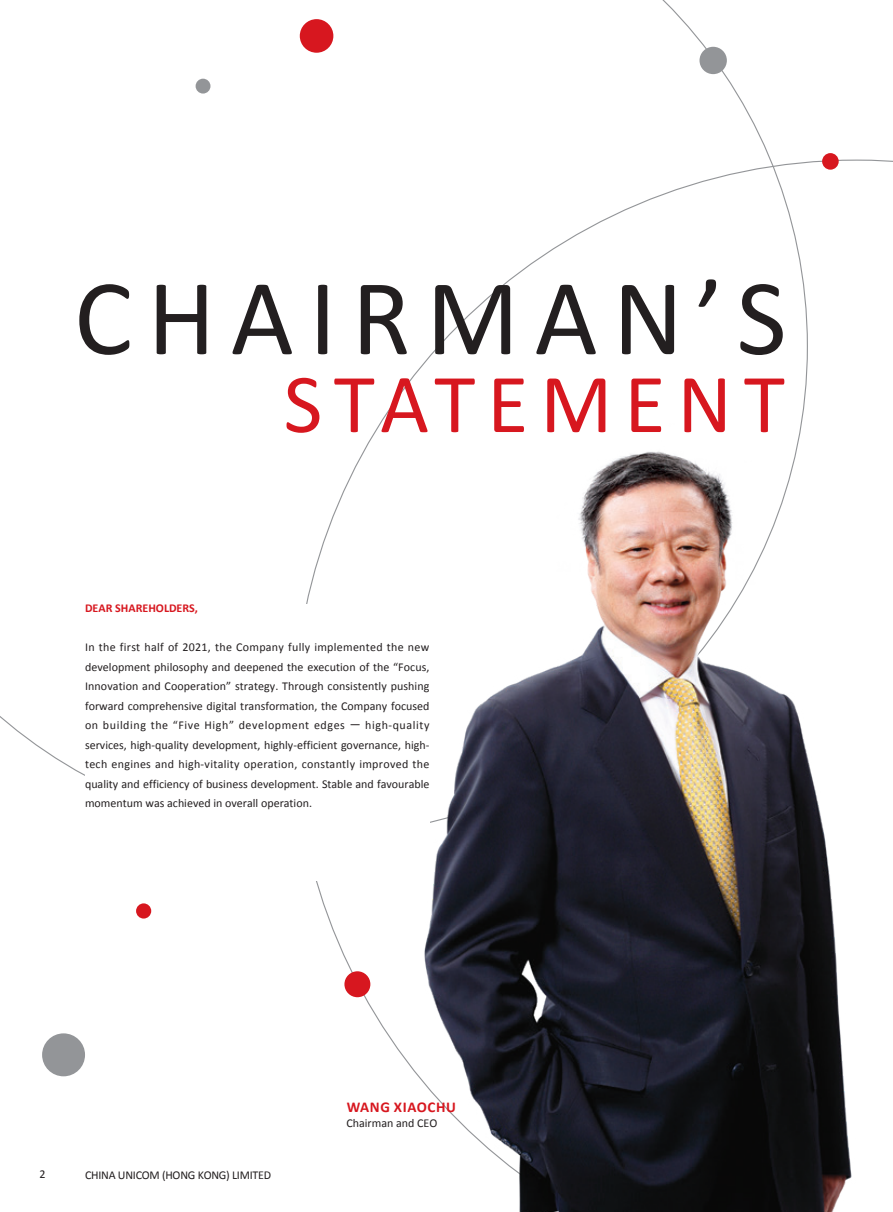
<style>
.page{position:relative;width:893px;height:1212px;background:#fff}
.page>*{position:absolute;margin:0;border:0;box-sizing:border-box;transform-origin:0 0}
.t1{font:109.05px "Calibri";letter-spacing:.14em;color:#231f20}
.t2{font:84.6px "Calibri";letter-spacing:.14em;color:#d7171f}
.t3{font:700 15px "Calibri";letter-spacing:.04em;color:#d7171f}
._01_Body_Text{font:12px/19.5px "Calibri";color:#231f20;text-align:justify}
._01_Body_Text-2{font:12px "Calibri";letter-spacing:-.02em;color:#231f20}
._04___H2{font:700 12px "Calibri";color:#d7171f}
</style>
<div class="page">
<div style="left:699px;top:47px;width:28px;height:27px;background:#939598;border-radius:50%"></div>
<div style="left:136px;top:903px;width:15px;height:15px;background:#d7171f;border-radius:50%"></div>
<div style="left:344px;top:971px;width:26px;height:26px;background:#d7171f;border-radius:50%"></div>
<div style="left:822px;top:153px;width:17px;height:17px;background:#d7171f;border-radius:50%"></div>
<div style="left:42px;top:1033px;width:43px;height:43px;background:#939598;border-radius:50%"></div>
<div style="left:196px;top:79px;width:14px;height:15px;background:#939598;border-radius:50%"></div>
<div style="left:300px;top:19px;width:33px;height:34px;background:#d7171f;border-radius:50%"></div>
<img style="left:373px;top:390px;width:479px;height:822px">
<div style="left:85px;top:604px;width:344px;height:276px;background:#fff"></div>
<h1 class="t1" style="left:74px;top:249px;width:714px">CHAIRMAN’S</h1>
<h2 class="t2" style="left:284px;top:350px;width:503px">STATEMENT</h2>
<p class="_04___H2" style="left:85px;top:600px;width:114px">DEAR SHAREHOLDERS,</p>
<p class="_01_Body_Text" style="left:85px;top:637px;width:346px">In the first half of 2021, the Company fully implemented the new development philosophy and deepened the execution of the “Focus, Innovation and Cooperation” strategy. Through consistently pushing forward comprehensive digital transformation, the Company focused on building the “Five High” development edges — high-quality services, high-quality development, highly-efficient governance, high&shy;tech engines and high-vitality operation, constantly improved the quality and efficiency of business development. Stable and favourable momentum was achieved in overall operation.</p>
<p class="_01_Body_Text" style="left:39px;top:1165px;width:8px">2</p>
<p class="_01_Body_Text-2" style="left:85px;top:1167px;width:188px">CHINA UNICOM (HONG KONG) LIMITED</p>
<p class="t3" style="left:347px;top:1097px;width:111px">WANG XIAOCHU</p>
<p class="_01_Body_Text" style="left:346px;top:1113px;width:92px">Chairman and CEO</p>
</div>
